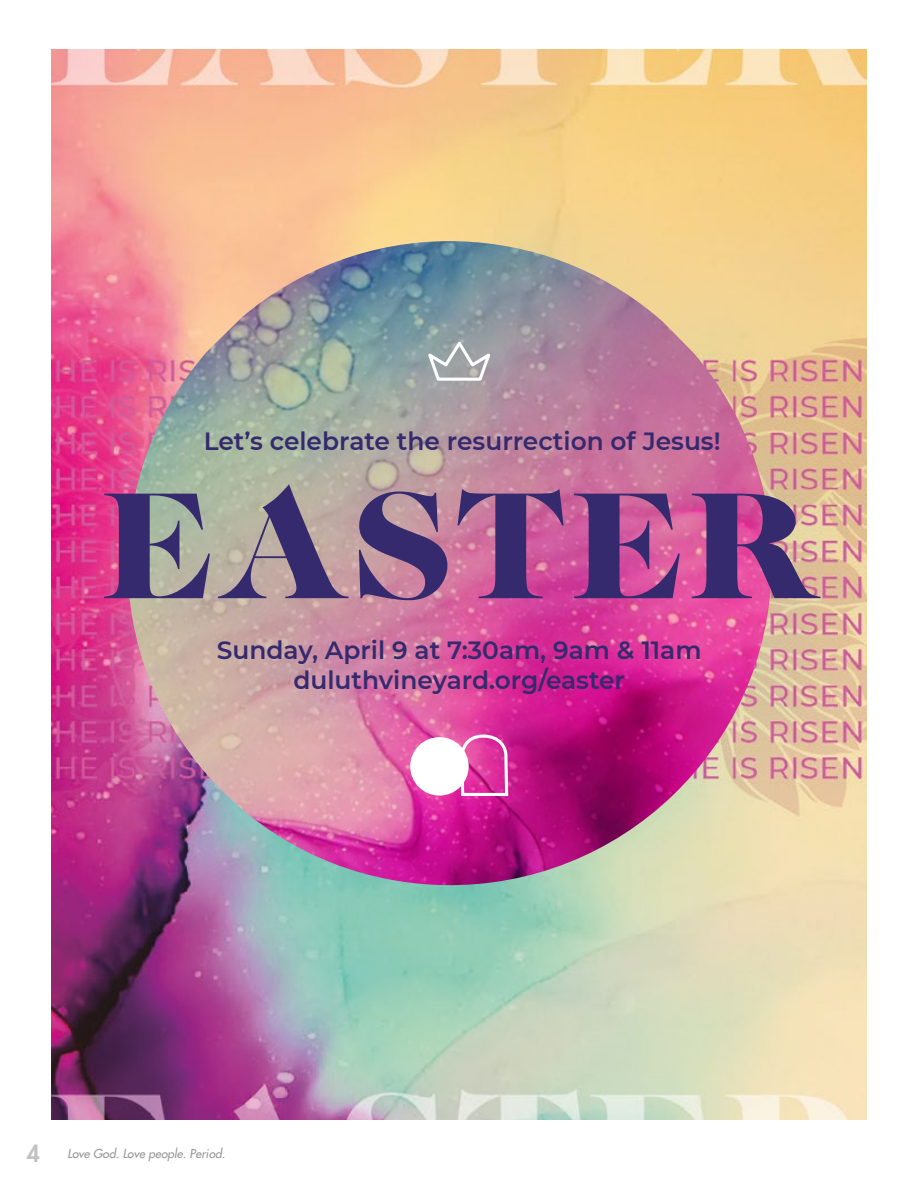
<style>
.page{position:relative;width:918px;height:1188px;background:#fff}
.page>*{position:absolute;margin:0;border:0;box-sizing:border-box;transform-origin:0 0}
.t1{font:156.9px "Caslon Gra D";letter-spacing:.06em;color:#342a6d}
.t2{font:600 24.9px/29.8px "Montserrat";color:#342a6d;text-align:center}
.t3{font:italic 500 12px "Futura Std";color:#969798}
.s1{font-weight:800;font-style:normal;font-size:22.8px;color:#c1c2c3}
</style>
<div class="page">
<img style="left:51px;top:50px;width:816px;height:1070px">
<img style="left:116px;top:241px;width:661px;height:656px">
<div style="left:410px;top:737px;width:59px;height:59px;background:#fff;border-radius:50%"></div>
<svg style="left:459px;top:733px;width:51px;height:65px"></svg>
<svg style="left:424px;top:337px;width:70px;height:45px;background:#abb0b3"></svg>
<p class="t2" style="left:204px;top:428px;width:519px">Let’s celebrate the resurrection of Jesus!</p>
<h1 class="t1" style="left:103px;top:452px;width:714px">EASTER</h1>
<p class="t2" style="left:217px;top:636px;width:486px">Sunday, April 9 at 7:30am, 9am &amp; 11am duluthvineyard.org/easter</p>
<p class="t3" style="left:27px;top:1147px;width:200px"><span class="s1">4</span> Love God. Love people. Period.</p>
</div>
